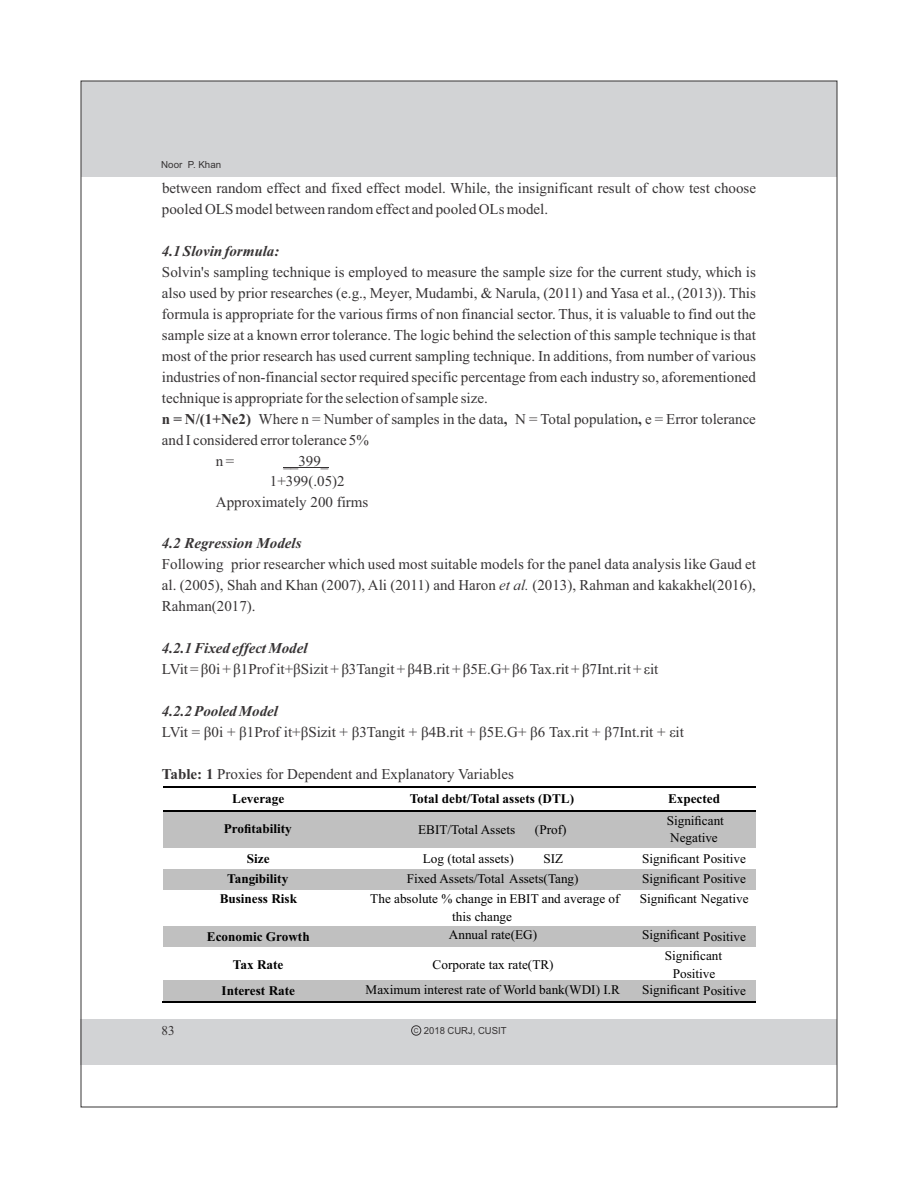
<style>
.page{position:relative;width:918px;height:1188px;background:#fff}
.page>*{position:absolute;margin:0;border:0;box-sizing:border-box;transform-origin:0 0}
.t1{font:15px/21px "Times New Roman";color:#373435}
.t2{font:italic 700 15px "Times New Roman";color:#373435}
.t3{font:13.5px "Times New Roman";color:#373435}
.t4{font:13.2px/17.4px "Times New Roman";color:#000;text-align:center}
.t5{font:700 13.2px "Times New Roman";color:#000}
.t6{font:9.75px "Arial";color:#373435}
.s1{font-weight:700}
.s2{font-style:italic}
.s3{color:#fff}
.s4{font-size:6.75px}
</style>
<div class="page">
<div style="left:81px;top:1019px;width:756px;height:45px;background:#d2d3d5"></div>
<div style="left:81px;top:81px;width:756px;height:95px;background:#d2d3d5"></div>
<hr style="left:283px;top:467px;width:45px;height:1px;background:#373435">
<hr style="left:163px;top:786px;width:191px;height:1px;background:#000">
<hr style="left:355px;top:786px;width:277px;height:1px;background:#000">
<hr style="left:633px;top:786px;width:123px;height:1px;background:#000">
<div style="left:163px;top:811px;width:191px;height:37px;background:#c0c0c0"></div>
<div style="left:354px;top:811px;width:278px;height:37px;background:#c0c0c0"></div>
<div style="left:632px;top:811px;width:124px;height:37px;background:#c0c0c0"></div>
<hr style="left:163px;top:810px;width:191px;height:2px;background:#000">
<hr style="left:355px;top:810px;width:277px;height:2px;background:#000">
<hr style="left:633px;top:810px;width:123px;height:2px;background:#000">
<div style="left:163px;top:870px;width:191px;height:20px;background:#c0c0c0"></div>
<div style="left:354px;top:870px;width:278px;height:20px;background:#c0c0c0"></div>
<div style="left:632px;top:870px;width:124px;height:20px;background:#c0c0c0"></div>
<div style="left:163px;top:926px;width:191px;height:20px;background:#c0c0c0"></div>
<div style="left:354px;top:926px;width:278px;height:20px;background:#c0c0c0"></div>
<div style="left:632px;top:926px;width:124px;height:20px;background:#c0c0c0"></div>
<div style="left:163px;top:981px;width:191px;height:20px;background:#c0c0c0"></div>
<div style="left:354px;top:981px;width:278px;height:20px;background:#c0c0c0"></div>
<div style="left:632px;top:981px;width:124px;height:20px;background:#c0c0c0"></div>
<hr style="left:162px;top:1001px;width:192px;height:1px;background:#000">
<hr style="left:354px;top:1001px;width:278px;height:1px;background:#000">
<hr style="left:632px;top:1001px;width:124px;height:1px;background:#000">
<div style="left:411px;top:1025px;width:10px;height:11px;border:1px solid #373435;border-radius:50%"></div>
<p class="t6" style="left:161px;top:161px;width:61px">Noor P. Khan</p>
<p class="t1" style="left:162px;top:179px;width:596px">between random effect and fixed effect model. While, the insignificant result of chow test choose pooled OLS model between random effect and pooled OLs model.</p>
<p class="t2" style="left:162px;top:245px;width:119px">4.1 Slovin formula:</p>
<p class="t1" style="left:162px;top:263px;width:595px">Solvin's sampling technique is employed to measure the sample size for the current study, which is</p>
<p class="t1" style="left:162px;top:284px;width:595px">also used by prior researches (e.g., Meyer, Mudambi, &amp; Narula, (2011) and Yasa et al., (2013)). This</p>
<p class="t1" style="left:162px;top:305px;width:595px">formula is appropriate for the various firms of non financial sector. Thus, it is valuable to find out the</p>
<p class="t1" style="left:162px;top:326px;width:596px">sample size at a known error tolerance. The logic behind the selection of this sample technique is that</p>
<p class="t1" style="left:162px;top:347px;width:595px">most of the prior research has used current sampling technique. In additions, from number of various</p>
<p class="t1" style="left:162px;top:368px;width:596px">industries of non-financial sector required specific percentage from each industry so, aforementioned</p>
<p class="t1" style="left:162px;top:389px;width:327px">technique is appropriate for the selection of sample size.</p>
<p class="t1" style="left:162px;top:410px;width:596px"><span class="s1">n = N/(1+Ne2)</span> Where n = Number of samples in the data<span class="s1">,</span> N = Total population<span class="s1">,</span> e = Error tolerance</p>
<p class="t1" style="left:162px;top:431px;width:208px">and I considered error tolerance 5%</p>
<p class="t1" style="left:216px;top:452px;width:20px">n =</p>
<p class="t1" style="left:283px;top:452px;width:46px">__399_</p>
<p class="t1" style="left:270px;top:472px;width:76px">1+399(.05)2</p>
<p class="t1" style="left:216px;top:493px;width:154px">Approximately 200 firms</p>
<p class="t2" style="left:162px;top:538px;width:141px">4.2 Regression Models</p>
<p class="t1" style="left:162px;top:555px;width:596px;text-align:justify">Following prior researcher which used most suitable models for the panel data analysis like Gaud et al. (2005), Shah and Khan (2007), Ali (2011) and Haron <span class="s2">et al.</span> (2013), Rahman and kakakhel(2016), Rahman(2017).</p>
<p class="t2" style="left:162px;top:643px;width:147px">4.2.1 Fixed effect Model</p>
<p class="t1" style="left:162px;top:660px;width:498px">LVit = β0i + β1Prof it+βSizit + β3Tangit + β4B.rit + β5E.G+ β6 Tax.rit + β7Int.rit + εit</p>
<p class="t2" style="left:162px;top:706px;width:118px">4.2.2 Pooled Model</p>
<p class="t1" style="left:162px;top:723px;width:524px">LVit = β0i + β1Prof it+βSizit + β3Tangit + β4B.rit + β5E.G+ β6 Tax.rit + β7Int.rit + εit</p>
<p class="t1" style="left:162px;top:765px;width:354px"><span class="s1">Table: 1</span> Proxies for Dependent and Explanatory Variables</p>
<p class="t5" style="left:232px;top:794px;width:54px">Leverage</p>
<p class="t5" style="left:410px;top:794px;width:166px">Total debt/Total assets (DTL)</p>
<p class="t5" style="left:668px;top:794px;width:54px">Expected</p>
<p class="t5" style="left:224px;top:825px;width:69px">Profitability</p>
<p class="t4" style="left:418px;top:822px;width:98px">EBIT/Total Assets</p>
<p class="t4" style="left:535px;top:822px;width:33px">(Prof)</p>
<p class="t4" style="left:667px;top:813px;width:59px;text-align:left">Significant<br>Negative</p>
<p class="t5" style="left:247px;top:854px;width:24px">Size</p>
<p class="t4" style="left:423px;top:851px;width:92px">Log (total assets)</p>
<p class="t4" style="left:544px;top:851px;width:21px">SIZ</p>
<p class="t4" style="left:642px;top:851px;width:105px">Significant Positive</p>
<p class="t5" style="left:227px;top:874px;width:63px">Tangibility</p>
<p class="t4" style="left:407px;top:871px;width:173px">Fixed Assets/Total Assets(Tang)</p>
<p class="t4" style="left:642px;top:871px;width:105px">Significant Positive</p>
<p class="t5" style="left:220px;top:894px;width:79px">Business Risk</p>
<p class="t4" style="left:364px;top:892px;width:257px"><span class="s3">“</span>The absolute % change in EBIT and average of this change<span class="s3">. Br</span></p>
<p class="t4" style="left:640px;top:892px;width:110px">Significant Negative</p>
<p class="t5" style="left:207px;top:932px;width:104px">Economic Growth</p>
<p class="t4" style="left:449px;top:928px;width:90px">Annual rate(EG)</p>
<p class="t4" style="left:642px;top:928px;width:105px">Significant Positive</p>
<p class="t5" style="left:233px;top:960px;width:52px">Tax Rate</p>
<p class="t4" style="left:433px;top:957px;width:122px">Corporate tax rate(TR)</p>
<p class="t4" style="left:665px;top:948px;width:59px">Significant<br>Positive</p>
<p class="t5" style="left:222px;top:986px;width:75px">Interest Rate</p>
<p class="t4" style="left:366px;top:982px;width:256px">Maximum interest rate of World bank(WDI) I.R</p>
<p class="t4" style="left:642px;top:982px;width:105px">Significant Positive</p>
<p class="t6" style="left:414px;top:1027px;width:94px"><span class="s4">C</span> 2018 CURJ, CUSIT</p>
<p class="t3" style="left:161px;top:1026px;width:15px">83</p>
</div>
